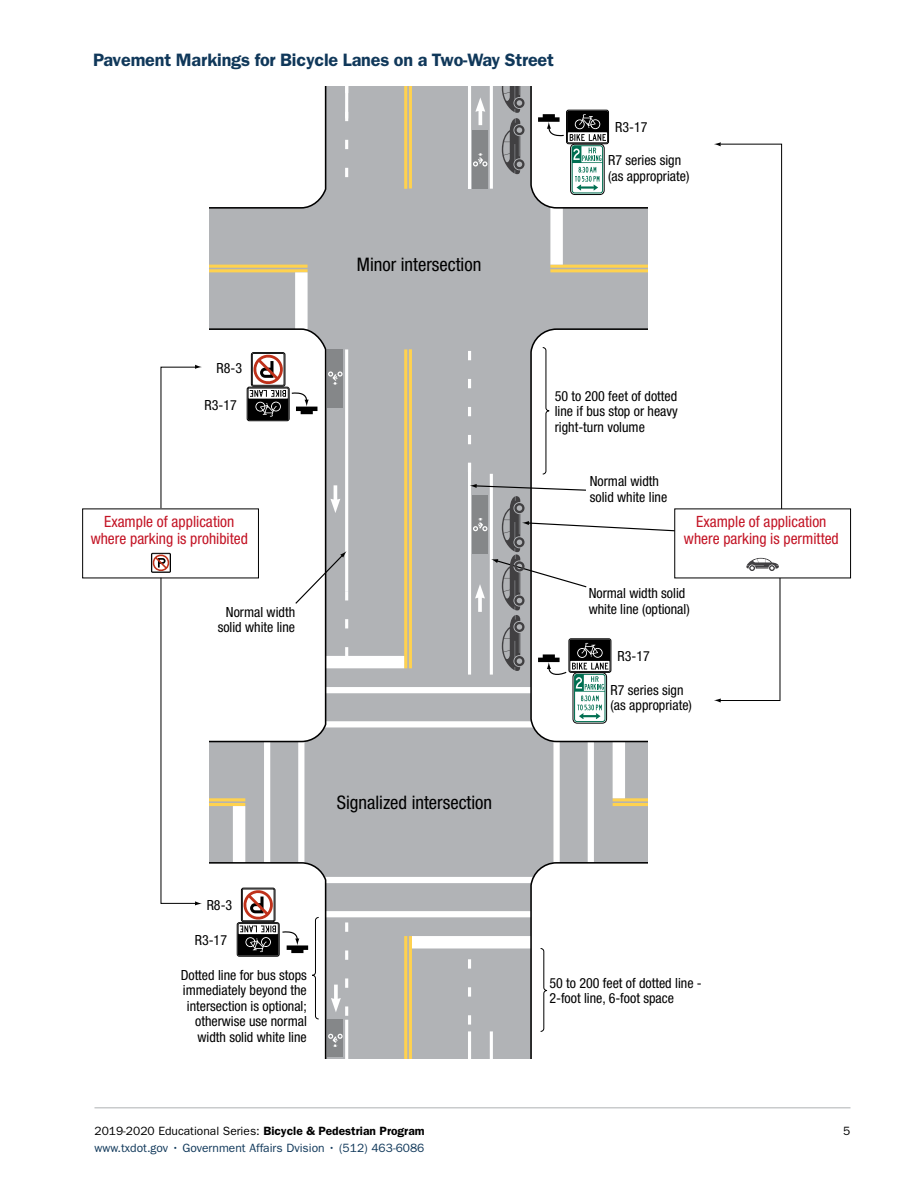
<style>
.page{position:relative;width:918px;height:1188px;background:#fff}
.page>*{position:absolute;margin:0;border:0;box-sizing:border-box;transform-origin:0 0}
.t1{font:condensed 18.6px "Helvetica Neue LT Std";color:#000}
.t2{font:600 18px "ITC Franklin Gothic Std";letter-spacing:-.01em;color:#10385a}
.t3{font:condensed 15.6px/17.1px "Helvetica Neue LT Std";color:#c31425;text-align:center}
.t4{font:condensed 13.95px/15.6px "Helvetica Neue LT Std";color:#000}
.t5{font:12px "ITC Franklin Gothic Std";color:#000}
.t6{font:12px "ITC Franklin Gothic Std";color:#10385a}
.s1{font-weight:600}
</style>
<div class="page">
<hr style="left:94px;top:1107px;width:756px;height:1px;background:#c9cbcc">
<svg style="left:206px;top:86px;width:442px;height:973px"></svg>
<div style="left:195px;top:195px;width:14px;height:142px;background:#fff"></div>
<div style="left:195px;top:734px;width:14px;height:141px;background:#fff"></div>
<svg style="left:475px;top:97px;width:10px;height:28px"></svg>
<svg style="left:330px;top:485px;width:10px;height:28px"></svg>
<svg style="left:331px;top:922px;width:17px;height:98px;background:#bbbcbf"></svg>
<svg style="left:566px;top:110px;width:43px;height:34px"></svg>
<div style="left:567px;top:111px;width:41px;height:32px;background:#000;border-radius:2px"></div>
<svg style="left:251px;top:352px;width:34px;height:34px"></svg>
<svg style="left:247px;top:387px;width:42px;height:34px"></svg>
<div style="left:248px;top:388px;width:41px;height:32px;background:#000;border-radius:2px"></div>
<svg style="left:241px;top:888px;width:34px;height:34px"></svg>
<svg style="left:237px;top:922px;width:42px;height:34px"></svg>
<svg style="left:238px;top:923px;width:41px;height:33px"></svg>
<svg style="left:249px;top:353px;width:68px;height:64px"></svg>
<svg style="left:239px;top:889px;width:80px;height:131px"></svg>
<svg style="left:538px;top:114px;width:69px;height:81px"></svg>
<div style="left:328px;top:349px;width:15px;height:59px;background:#858789"></div>
<svg style="left:328px;top:371px;width:15px;height:14px"></svg>
<svg style="left:151px;top:553px;width:20px;height:20px"></svg>
<div style="left:472px;top:130px;width:16px;height:59px;background:#858789"></div>
<svg style="left:473px;top:153px;width:14px;height:13px"></svg>
<svg style="left:502px;top:86px;width:23px;height:88px;background:#7f8083"></svg>
<svg style="left:746px;top:558px;width:33px;height:13px"></svg>
<svg style="left:470px;top:484px;width:206px;height:240px"></svg>
<div style="left:82px;top:509px;width:177px;height:69px;border:1px solid #000"></div>
<svg style="left:714px;top:142px;width:68px;height:368px"></svg>
<svg style="left:160px;top:365px;width:42px;height:144px"></svg>
<svg style="left:152px;top:554px;width:50px;height:351px"></svg>
<svg style="left:714px;top:577px;width:67px;height:126px"></svg>
<div style="left:328px;top:1020px;width:15px;height:37px;background:#858789"></div>
<svg style="left:328px;top:1034px;width:15px;height:13px"></svg>
<p class="t2" style="left:93px;top:49px;width:462px">Pavement Markings for Bicycle Lanes on a Two-Way Street</p>
<h1 class="t1" style="left:357px;top:254px;width:126px">Minor intersection</h1>
<p class="t4" style="left:615px;top:119px;width:34px">R3-17</p>
<p class="t4" style="left:608px;top:153px;width:83px">R7 series sign (as appropriate)</p>
<p class="t4" style="left:217px;top:360px;width:27px">R8-3</p>
<p class="t4" style="left:204px;top:397px;width:34px">R3-17</p>
<p class="t3" style="left:91px;top:513px;width:159px">Example of application where parking is prohibited</p>
<p class="t4" style="left:218px;top:605px;width:79px;line-height:14.9px;text-align:center">Normal width solid white line</p>
<h1 class="t1" style="left:337px;top:791px;width:157px">Signalized intersection</h1>
<p class="t4" style="left:207px;top:897px;width:27px">R8-3</p>
<p class="t4" style="left:195px;top:933px;width:34px">R3-17</p>
<p class="t4" style="left:181px;top:967px;width:128px;text-align:right">Dotted line for bus stops immediately beyond the intersection is optional; otherwise use normal width solid white line</p>
<p class="t4" style="left:555px;top:388px;width:125px;text-align:justify">50 to 200 feet of dotted line if bus stop or heavy right-turn volume</p>
<p class="t4" style="left:590px;top:473px;width:79px">Normal width solid white line</p>
<p class="t3" style="left:684px;top:513px;width:156px">Example of application where parking is permitted</p>
<p class="t4" style="left:589px;top:586px;width:103px">Normal width solid white line (optional)</p>
<p class="t4" style="left:618px;top:648px;width:34px">R3-17</p>
<p class="t4" style="left:611px;top:682px;width:83px">R7 series sign (as appropriate)</p>
<p class="t4" style="left:549px;top:975px;width:154px">50 to 200 feet of dotted line -<br>2-foot line, 6-foot space</p>
<p class="t5" style="left:94px;top:1125px;width:332px">2019-2020 Educational Series: <span class="s1">Bicycle &amp; Pedestrian Program</span></p>
<p class="t5" style="left:843px;top:1125px;width:9px">5</p>
<p class="t6" style="left:94px;top:1141px;width:331px">www.txdot.gov • Government Affairs Dvision • (512) 463-6086</p>
</div>
